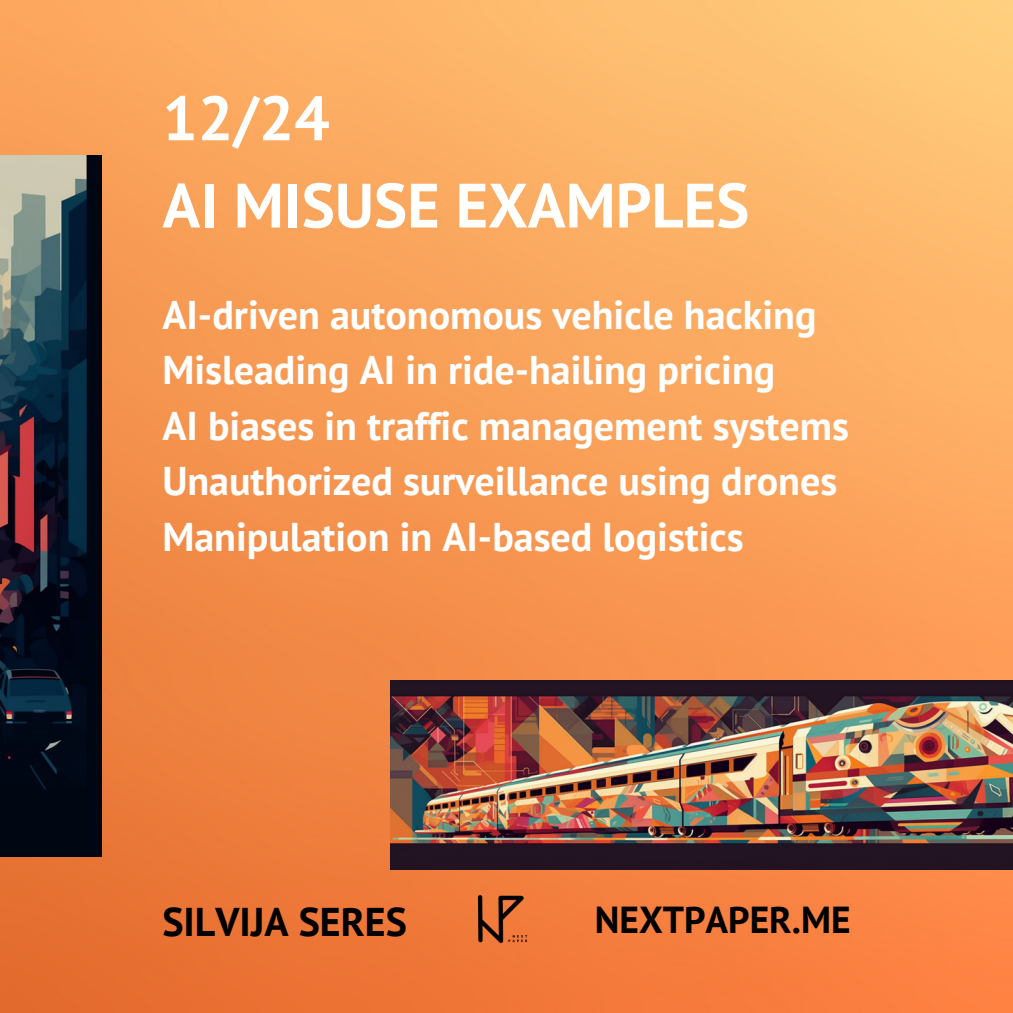
<style>
.page{position:relative;width:1013px;height:1013px;background:#fff}
.page>*{position:absolute;margin:0;border:0;box-sizing:border-box;transform-origin:0 0}
.t1{font:700 62.5px/87.2px "PT Sans";color:#fff}
.t2{font:700 40px "PT Sans";color:#fff}
.t3{font:700 40px "PT Sans";color:#000}
.t4{font:700 37.5px "PT Sans";color:#000}
</style>
<div class="page">
<img style="left:0;top:0;width:1012px;height:1012px">
<img style="left:390px;top:680px;width:622px;height:189px">
<img style="left:471px;top:890px;width:59px;height:58px">
<img style="left:0;top:156px;width:101px;height:700px">
<p class="t1" style="left:162px;top:73px;width:588px">12/24<br>AI MISUSE EXAMPLES</p>
<h1 class="t2" style="left:162px;top:288px;width:655px">AI-driven autonomous vehicle hacking</h1>
<p class="t2" style="left:162px;top:344px;width:614px">Misleading AI in ride-hailing pricing</p>
<p class="t2" style="left:162px;top:399px;width:688px">AI biases in traffic management systems</p>
<p class="t2" style="left:162px;top:454px;width:676px">Unauthorized surveillance using drones</p>
<p class="t2" style="left:162px;top:510px;width:583px">Manipulation in AI-based logistics</p>
<h2 class="t3" style="left:162px;top:894px;width:246px">SILVIJA SERES</h2>
<p class="t4" style="left:595px;top:894px;width:257px">NEXTPAPER.ME</p>
</div>
